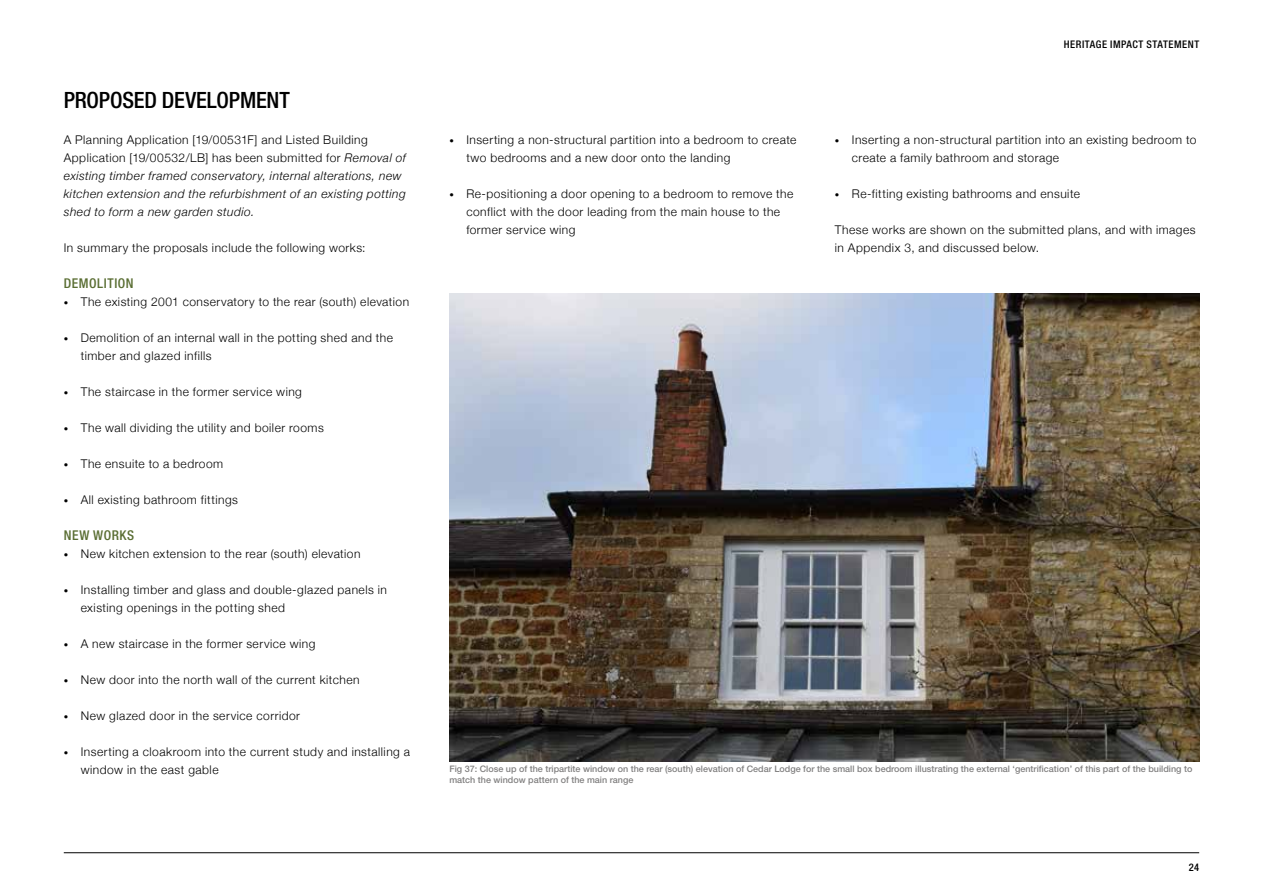
<style>
.page{position:relative;width:1263px;height:893px;background:#fff}
.page>*{position:absolute;margin:0;border:0;box-sizing:border-box;transform-origin:0 0}
.t1{font:500 condensed 22.5px "Helvetica Neue LT Std";letter-spacing:-.01em;color:#000}
.t2{font:500 condensed 13.5px "Helvetica Neue LT Std";letter-spacing:.04em;color:#5a6e33}
.t3{font:300 12px/18px "Helvetica Neue";letter-spacing:.04em;color:#000}
.t4{font:italic 300 12px/18px "Helvetica Neue";letter-spacing:.04em;color:#000}
.t5{font:500 condensed 10.5px "Helvetica Neue LT Std";letter-spacing:.05em;color:#000}
.t6{font:500 9px/10.8px "Helvetica Neue LT Std";color:#818080}
.s1{font-style:normal}
.s2{font-family:"Didot LH";font-weight:400;font-style:italic;font-size:9px}
</style>
<div class="page">
<hr style="left:64px;top:852px;width:1135px;height:1px;background:#000">
<img style="left:449px;top:293px;width:750px;height:468px">
<h1 class="t1" style="left:64px;top:87px;width:228px">PROPOSED DEVELOPMENT</h1>
<p class="t4" style="left:64px;top:130px;width:344px"><span class="s1">A Planning Application [19/00531F] and Listed Building Application [19/00532/LB] has been submitted for</span> Removal of existing timber framed conservatory, internal alterations, new kitchen extension and the refurbishment of an existing potting shed to form a new garden studio.</p>
<p class="t3" style="left:64px;top:238px;width:303px">In summary the proposals include the following works:</p>
<p class="t2" style="left:64px;top:275px;width:71px">DEMOLITION</p>
<p class="t3" style="left:64px;top:292px;width:347px"><span class="s2">•</span> The existing 2001 conservatory to the rear (south) elevation</p>
<p class="t3" style="left:81px;top:328px;width:314px;text-indent:-17px"><span class="s2">•</span> Demolition of an internal wall in the potting shed and the timber and glazed infills</p>
<p class="t3" style="left:64px;top:382px;width:240px"><span class="s2">•</span> The staircase in the former service wing</p>
<p class="t3" style="left:64px;top:418px;width:262px"><span class="s2">•</span> The wall dividing the utility and boiler rooms</p>
<p class="t3" style="left:64px;top:454px;width:161px"><span class="s2">•</span> The ensuite to a bedroom</p>
<p class="t3" style="left:64px;top:490px;width:176px"><span class="s2">•</span> All existing bathroom fittings</p>
<p class="t2" style="left:64px;top:527px;width:72px">NEW WORKS</p>
<p class="t3" style="left:64px;top:544px;width:298px"><span class="s2">•</span> New kitchen extension to the rear (south) elevation</p>
<p class="t3" style="left:81px;top:580px;width:308px;text-indent:-17px"><span class="s2">•</span> Installing timber and glass and double-glazed panels in existing openings in the potting shed</p>
<p class="t3" style="left:64px;top:634px;width:253px"><span class="s2">•</span> A new staircase in the former service wing</p>
<p class="t3" style="left:64px;top:670px;width:297px"><span class="s2">•</span> New door into the north wall of the current kitchen</p>
<p class="t3" style="left:64px;top:706px;width:238px"><span class="s2">•</span> New glazed door in the service corridor</p>
<p class="t3" style="left:81px;top:742px;width:331px;text-indent:-17px"><span class="s2">•</span> Inserting a cloakroom into the current study and installing a window in the east gable</p>
<p class="t3" style="left:466px;top:130px;width:331px;text-indent:-17px"><span class="s2">•</span> Inserting a non-structural partition into a bedroom to create two bedrooms and a new door onto the landing</p>
<p class="t3" style="left:466px;top:184px;width:328px;text-indent:-17px"><span class="s2">•</span> Re-positioning a door opening to a bedroom to remove the conflict with the door leading from the main house to the former service wing</p>
<p class="t5" style="left:1064px;top:38px;width:137px">HERITAGE IMPACT STATEMENT</p>
<p class="t3" style="left:852px;top:130px;width:346px;text-indent:-17px"><span class="s2">•</span> Inserting a non-structural partition into an existing bedroom to create a family bathroom and storage</p>
<p class="t3" style="left:835px;top:184px;width:247px"><span class="s2">•</span> Re-fitting existing bathrooms and ensuite</p>
<p class="t3" style="left:835px;top:220px;width:362px">These works are shown on the submitted plans, and with images in Appendix 3, and discussed below.</p>
<p class="t6" style="left:449px;top:763px;width:744px">Fig 37: Close up of the tripartite window on the rear (south) elevation of Cedar Lodge for the small box bedroom illustrating the external ‘gentrification’ of this part of the building to match the window pattern of the main range</p>
<p class="t5" style="left:1189px;top:860px;width:12px">24</p>
</div>
